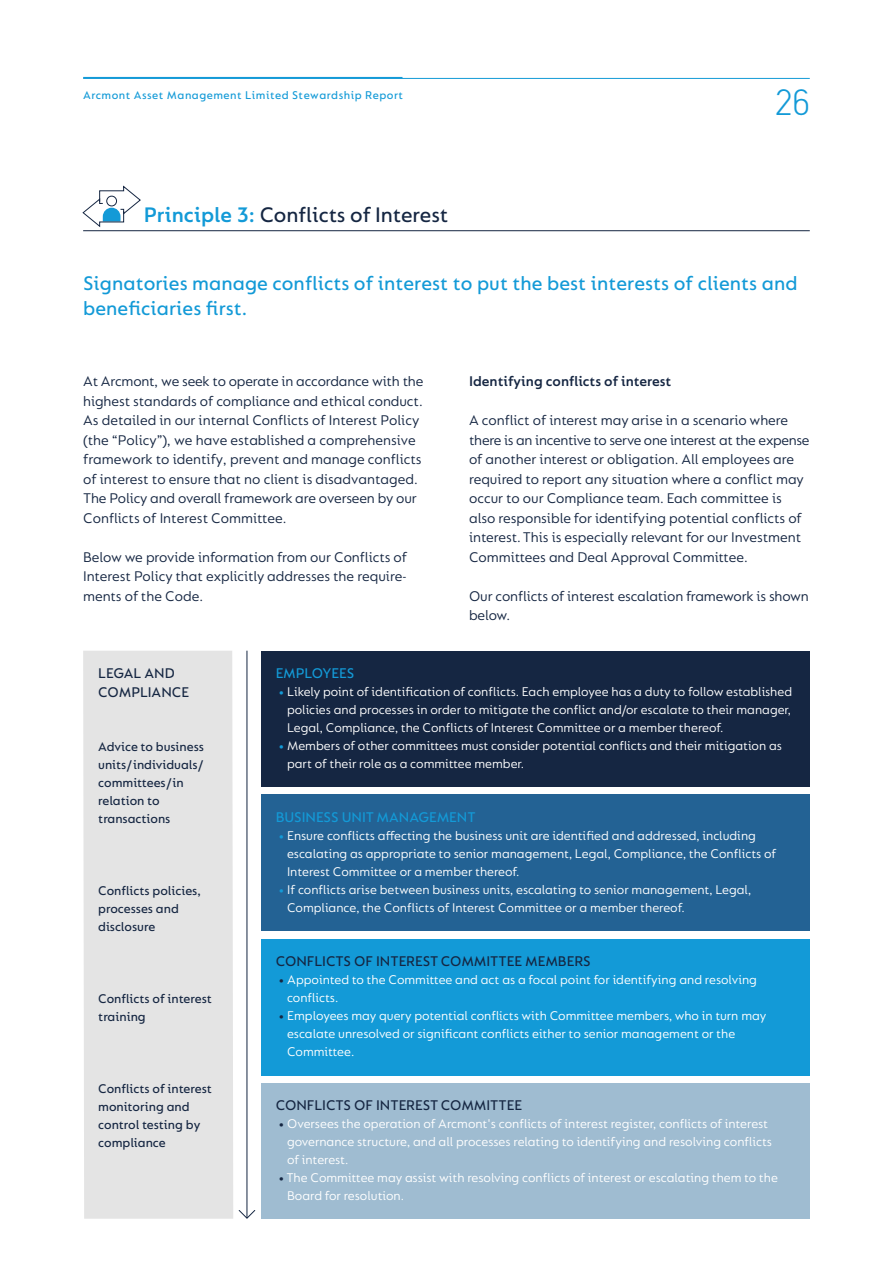
<style>
.page{position:relative;width:893px;height:1263px;background:#fff}
.page>*{position:absolute;margin:0;border:0;box-sizing:border-box;transform-origin:0 0}
.t1{font:300 36px "CF Din";color:#139ad7}
.t2{font:500 22.5px "FS Lucas Pro";color:#152642}
.t3{font:500 21px/25.5px "FS Lucas Pro";letter-spacing:.005em;color:#139ad7}
.t4{font:15px/19.5px "FS Lucas Pro";color:#152642}
.t5{font:500 15px/19.5px "FS Lucas Pro";color:#152642}
.t6{font:500 15px "FS Lucas Pro";color:#139ad7}
.t7{font:600 15px "FS Lucas Pro";color:#152642}
.t8{font:13.5px/18px "FS Lucas Pro";color:#fff}
.t9{font:500 13.5px/18px "FS Lucas Pro";color:#152642}
.t10{font:500 12px "FS Lucas Pro";letter-spacing:.04em;color:#139ad7}
.s1{font-weight:600;color:#139ad7}
.s2{font-weight:900;color:#139ad7}
.s3{font-weight:900;color:#152642}
</style>
<div class="page">
<hr style="left:83px;top:78px;width:727px;height:1px;background:#139ad7">
<hr style="left:83px;top:230px;width:727px;height:1px;background:#152642">
<hr style="left:83px;top:77px;width:319px;height:1px;background:#139ad7">
<div style="left:83px;top:651px;width:150px;height:568px;background:#e4e4e4"></div>
<div style="left:261px;top:651px;width:549px;height:135px;background:#152642"></div>
<div style="left:261px;top:795px;width:549px;height:136px;background:#236294"></div>
<div style="left:261px;top:939px;width:549px;height:136px;background:#139ad7"></div>
<div style="left:261px;top:1083px;width:549px;height:136px;background:#9fbcd1"></div>
<svg style="left:82px;top:185px;width:59px;height:42px"></svg>
<hr style="left:247px;top:651px;width:1px;height:567px;background:#152642">
<svg style="left:238px;top:1210px;width:18px;height:9px"></svg>
<p class="t10" style="left:83px;top:88px;width:321px">Arcmont Asset Management Limited Stewardship Report</p>
<h1 class="t1" style="left:776px;top:83px;width:35px">26</h1>
<h2 class="t2" style="left:144px;top:202px;width:306px"><span class="s1">Principle 3:</span> Conflicts of Interest</h2>
<h3 class="t3" style="left:83px;top:270px;width:716px">Signatories manage conflicts of interest to put the best interests of clients and beneficiaries first.</h3>
<p class="t4" style="left:83px;top:371px;width:342px">At Arcmont, we seek to operate in accordance with the highest standards of compliance and ethical conduct.<br>As detailed in our internal Conflicts of Interest Policy (the “Policy”), we have established a comprehensive framework to identify, prevent and manage conflicts of interest to ensure that no client is disadvantaged.<br>The Policy and overall framework are overseen by our Conflicts of Interest Committee.</p>
<p class="t4" style="left:83px;top:547px;width:325px;text-align:justify">Below we provide information from our Conflicts of Interest Policy that explicitly addresses the require&shy;ments of the Code.</p>
<p class="t7" style="left:469px;top:373px;width:204px">Identifying conflicts of interest</p>
<p class="t4" style="left:469px;top:410px;width:342px">A conflict of interest may arise in a scenario where there is an incentive to serve one interest at the expense of another interest or obligation. All employees are required to report any situation where a conflict may occur to our Compliance team. Each committee is also responsible for identifying potential conflicts of interest. This is especially relevant for our Investment Committees and Deal Approval Committee.</p>
<p class="t4" style="left:469px;top:586px;width:341px">Our conflicts of interest escalation framework is shown below.</p>
<p class="t5" style="left:98px;top:663px;width:92px">LEGAL AND<br>COMPLIANCE</p>
<p class="t6" style="left:276px;top:664px;width:80px">EMPLOYEES</p>
<p class="t8" style="left:287px;top:682px;width:507px;text-align:justify;text-indent:-9px"><span class="s2">•</span> Likely point of identification of conflicts. Each employee has a duty to follow established policies and processes in order to mitigate the conflict and/or escalate to their manager, Legal, Compliance, the Conflicts of Interest Committee or a member thereof.</p>
<p class="t8" style="left:287px;top:736px;width:496px;text-indent:-9px"><span class="s2">•</span> Members of other committees must consider potential conflicts and their mitigation as part of their role as a committee member.</p>
<p class="t9" style="left:98px;top:737px;width:107px">Advice to business units/individuals/ committees/in relation to transactions</p>
<p class="t6" style="left:276px;top:809px;width:202px">BUSINESS UNIT MANAGEMENT</p>
<p class="t8" style="left:287px;top:826px;width:491px;text-indent:-9px"><span class="s2">•</span> Ensure conflicts affecting the business unit are identified and addressed, including escalating as appropriate to senior management, Legal, Compliance, the Conflicts of<br>Interest Committee or a member thereof.</p>
<p class="t8" style="left:287px;top:880px;width:466px;text-indent:-9px"><span class="s2">•</span> If conflicts arise between business units, escalating to senior management, Legal,<br>Compliance, the Conflicts of Interest Committee or a member thereof.</p>
<p class="t9" style="left:98px;top:881px;width:104px">Conflicts policies, processes and disclosure</p>
<p class="t9" style="left:98px;top:989px;width:115px">Conflicts of interest training</p>
<p class="t9" style="left:98px;top:1079px;width:115px">Conflicts of interest monitoring and control testing by compliance</p>
<p class="t5" style="left:276px;top:951px;width:316px">CONFLICTS OF INTEREST COMMITTEE MEMBERS</p>
<p class="t8" style="left:287px;top:970px;width:471px;text-indent:-9px"><span class="s3">•</span> Appointed to the Committee and act as a focal point for identifying and resolving conflicts.</p>
<p class="t8" style="left:287px;top:1006px;width:481px;text-indent:-9px"><span class="s3">•</span> Employees may query potential conflicts with Committee members, who in turn may escalate unresolved or significant conflicts either to senior management or the<br>Committee.</p>
<p class="t5" style="left:276px;top:1095px;width:248px">CONFLICTS OF INTEREST COMMITTEE</p>
<p class="t8" style="left:287px;top:1114px;width:486px;text-indent:-9px"><span class="s3">•</span> Oversees the operation of Arcmont's conflicts of interest register, conflicts of interest governance structure, and all processes relating to identifying and resolving conflicts of interest.</p>
<p class="t8" style="left:287px;top:1168px;width:492px;text-indent:-9px"><span class="s3">•</span> The Committee may assist with resolving conflicts of interest or escalating them to the<br>Board for resolution.</p>
</div>
